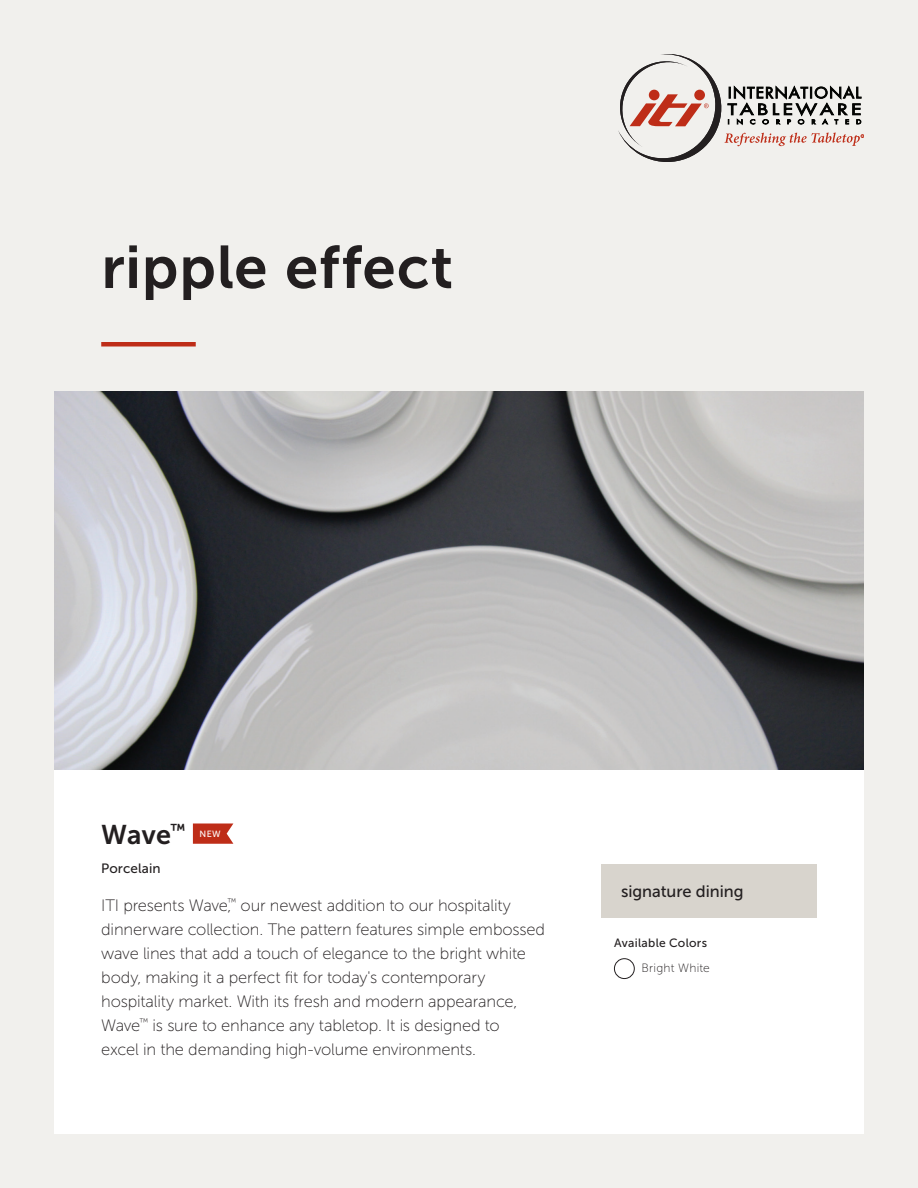
<style>
.page{position:relative;width:918px;height:1188px;background:#f1f0ed}
.page>*{position:absolute;margin:0;border:0;box-sizing:border-box;transform-origin:0 0}
.t1{font:60px "Museo Sans 700";letter-spacing:.01em;color:#231f20}
.t2{font:27px "Museo Sans 700";color:#231f20}
.t3{font:16.5px/24px "Museo Sans 100";letter-spacing:-.01em;color:#231f20}
.t4{font:16.5px "Museo Sans 500";color:#231f20}
.t5{font:13.5px "Museo Sans 500";letter-spacing:.005em;color:#231f20}
.t6{font:12px "Museo Sans 500";letter-spacing:.025em;color:#231f20}
.t7{font:12px "Museo Sans 100";letter-spacing:.02em;color:#231f20}
</style>
<div class="page">
<div style="left:54px;top:770px;width:810px;height:364px;background:#fff"></div>
<svg style="left:618px;top:54px;width:246px;height:108px"></svg>
<svg style="left:193px;top:824px;width:40px;height:20px"></svg>
<hr style="left:101px;top:342px;width:95px;height:4px;background:#be2d18">
<img style="left:54px;top:392px;width:810px;height:378px">
<div style="left:614px;top:958px;width:20px;height:21px;border:1px solid #231f20;border-radius:50%"></div>
<div style="left:601px;top:864px;width:216px;height:54px;background:#d8d4cd"></div>
<h1 class="t1" style="left:101px;top:234px;width:353px">ripple effect</h1>
<h2 class="t2" style="left:101px;top:819px;width:121px">Wave<sup>™</sup> <sup>NEW</sup></h2>
<p class="t5" style="left:101px;top:861px;width:61px">Porcelain</p>
<p class="t3" style="left:101px;top:893px;width:445px">ITI presents Wave,<sup>™</sup> our newest addition to our hospitality dinnerware collection. The pattern features simple embossed wave lines that add a touch of elegance to the bright white body, making it a perfect fit for today's contemporary hospitality market. With its fresh and modern appearance, Wave<sup>™</sup> is sure to enhance any tabletop. It is designed to<br>excel in the demanding high-volume environments.</p>
<p class="t4" style="left:621px;top:882px;width:124px">signature dining</p>
<p class="t6" style="left:614px;top:937px;width:94px">Available Colors</p>
<p class="t7" style="left:641px;top:962px;width:70px">Bright White</p>
</div>
